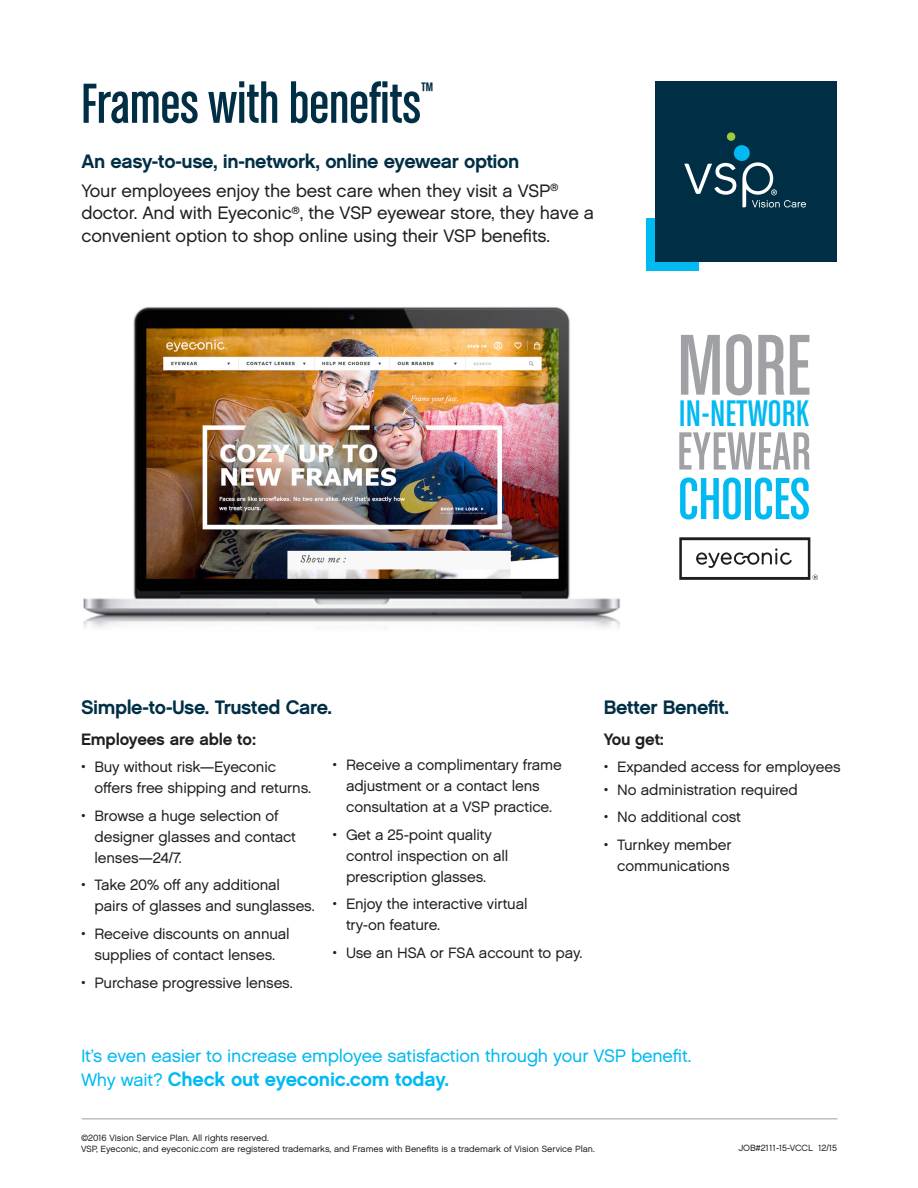
<style>
.page{position:relative;width:918px;height:1188px;background:#fff}
.page>*{position:absolute;margin:0;border:0;box-sizing:border-box;transform-origin:0 0}
.body_copy_10_pt{font:91.8px "Chalet Comprime Cologne Sixty";color:#a0a1a5}
.body_copy{font:62.85px "Chalet Comprime Cologne Sixty";letter-spacing:-.01em;color:#00baf1}
.Intro{font:60px "Chalet Comprime Cologne Sixty";color:#002f45}
.body_copy_10_pt-2{font:57px "Chalet Comprime Cologne Sixty";letter-spacing:.01em;color:#a0a1a5}
.body_copy_10_pt-3{font:39.3px "Chalet Comprime Cologne Sixty";letter-spacing:.005em;color:#00baf1}
.Subhead_bigger{font:19.5px "Chalet New York Nineteen Sixty";letter-spacing:-.02em;color:#002f45}
.Paragraph_Style_1{font:19.5px "Chalet New York Nineteen Sixty";letter-spacing:-.01em;color:#00baf1}
.Deck{font:18px/22.5px "Chalet London Nineteen Sixty";letter-spacing:-.01em;color:#231f20}
.Paragraph_Style_1-2{font:18px "Chalet London Nineteen Sixty";letter-spacing:-.01em;color:#00baf1}
.Call_to_Action_-_Par{font:16.5px "Chalet New York Nineteen Sixty";letter-spacing:-.01em;color:#231f20}
.t1{font:15px/21px "Chalet London Nineteen Sixty";letter-spacing:-.01em;color:#231f20}
.t2{font:9px "Chalet London Nineteen Sixty";color:#231f20}
.s1{font-family:"Chalet London Nineteen Sixty";font-size:18px}
</style>
<div class="page">
<img style="left:83px;top:307px;width:537px;height:321px">
<div style="left:646px;top:218px;width:53px;height:53px;background:#00baf1"></div>
<div style="left:655px;top:81px;width:182px;height:181px;background:#002f45"></div>
<div style="left:727px;top:132px;width:9px;height:9px;background:#9ecb3a;border-radius:50%"></div>
<svg style="left:684px;top:145px;width:122px;height:63px"></svg>
<hr style="left:82px;top:1118px;width:756px;height:1px;background:#a0a1a5">
<svg style="left:679px;top:537px;width:139px;height:43px"></svg>
<p class="Intro" style="left:81px;top:70px;width:354px">Frames with benefits<sup>™</sup></p>
<p class="Subhead_bigger" style="left:81px;top:149px;width:440px">An easy-to-use, in-network, online eyewear option</p>
<p class="Deck" style="left:81px;top:179px;width:514px">Your employees enjoy the best care when they visit a VSP<sup>® </sup>doctor. And with Eyeconic<sup>®</sup>, the VSP eyewear store, they have a convenient option to shop online using their VSP benefits.</p>
<p class="body_copy_10_pt" style="left:677px;top:314px;width:136px">MORE</p>
<p class="body_copy_10_pt-3" style="left:679px;top:392px;width:132px">IN-NETWORK</p>
<p class="body_copy_10_pt-2" style="left:677px;top:420px;width:136px">EYEWEAR</p>
<p class="body_copy" style="left:678px;top:464px;width:134px">CHOICES</p>
<p class="Subhead_bigger" style="left:81px;top:695px;width:253px">Simple-to-Use. Trusted Care.</p>
<p class="Subhead_bigger" style="left:604px;top:695px;width:127px">Better Benefit.</p>
<p class="Call_to_Action_-_Par" style="left:604px;top:729px;width:62px">You get:</p>
<p class="t1" style="left:604px;top:756px;width:238px">• Expanded access for employees</p>
<p class="t1" style="left:604px;top:779px;width:196px">• No administration required</p>
<p class="t1" style="left:604px;top:807px;width:139px">• No additional cost</p>
<p class="t1" style="left:604px;top:834px;width:129px;text-align:right">• Turnkey member communications</p>
<p class="Call_to_Action_-_Par" style="left:81px;top:729px;width:177px">Employees are able to:</p>
<p class="t1" style="left:94px;top:756px;width:218px;text-indent:-14px">• Buy without risk—Eyeconic offers free shipping and returns.</p>
<p class="t1" style="left:94px;top:805px;width:203px;text-indent:-14px">• Browse a huge selection of designer glasses and contact lenses—24/7.</p>
<p class="t1" style="left:94px;top:874px;width:222px;text-indent:-14px">• Take 20% off any additional pairs of glasses and sunglasses.</p>
<p class="t1" style="left:81px;top:923px;width:210px;text-align:center">• Receive discounts on annual supplies of contact lenses.</p>
<p class="t1" style="left:81px;top:972px;width:213px">• Purchase progressive lenses.</p>
<p class="t1" style="left:333px;top:754px;width:231px;text-align:center">• Receive a complimentary frame adjustment or a contact lens consultation at a VSP practice.</p>
<p class="t1" style="left:346px;top:824px;width:164px;text-indent:-14px">• Get a 25-point quality control inspection on all prescription glasses.</p>
<p class="t1" style="left:346px;top:893px;width:183px;text-indent:-14px">• Enjoy the interactive virtual try-on feature.</p>
<p class="t1" style="left:333px;top:942px;width:251px">• Use an HSA or FSA account to pay.</p>
<p class="Paragraph_Style_1-2" style="left:81px;top:1045px;width:612px">It’s even easier to increase employee satisfaction through your VSP benefit.</p>
<p class="Paragraph_Style_1" style="left:81px;top:1067px;width:370px"><span class="s1">Why wait?</span> Check out eyeconic.com today.</p>
<p class="t2" style="left:81px;top:1132px;width:189px">©2016 Vision Service Plan. All rights reserved.</p>
<p class="t2" style="left:81px;top:1144px;width:515px">VSP, Eyeconic, and eyeconic.com are registered trademarks, and Frames with Benefits is a trademark of Vision Service Plan.</p>
<p class="t2" style="left:738px;top:1143px;width:100px">JOB#2111-15-VCCL 12/15</p>
</div>
